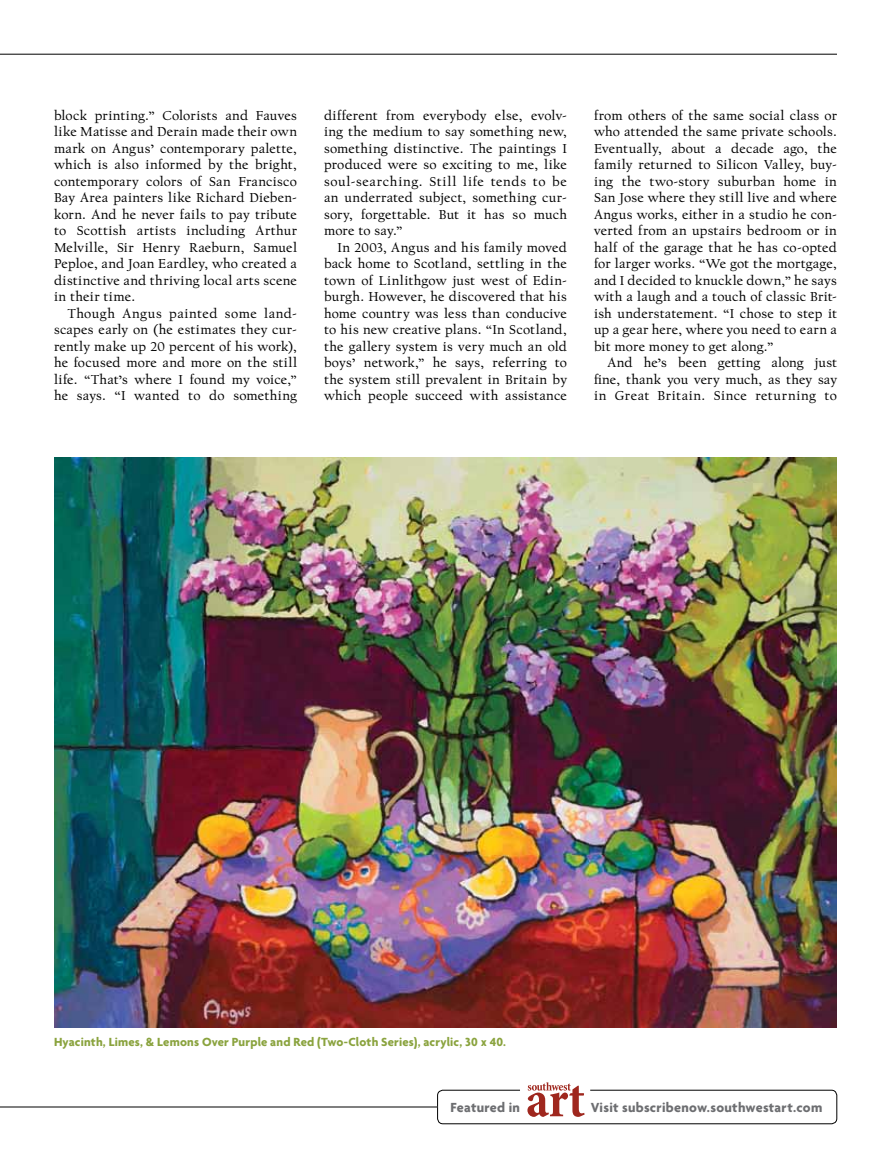
<style>
.page{position:relative;width:891px;height:1161px;background:#fff}
.page>*{position:absolute;margin:0;border:0;box-sizing:border-box;transform-origin:0 0}
.t1{font:700 14.25px "Agenda";letter-spacing:.02em;color:#6d6e71}
.t2{font:13.5px/16.5px "Californian FB Text";letter-spacing:.02em;color:#000;text-align:justify}
.t3{font:700 12.75px "Agenda";letter-spacing:.015em;color:#8aa33e}
</style>
<div class="page">
<img style="left:54px;top:458px;width:783px;height:569px">
<hr style="left:0;top:54px;width:837px;height:1px;background:#000">
<hr style="left:0;top:1107px;width:437px;height:1px;background:#000">
<svg style="left:437px;top:1082px;width:400px;height:42px"></svg>
<p class="t2" style="left:54px;top:108px;width:245px">block printing.” Colorists and Fauves like Matisse and Derain made their own mark on Angus’ contemporary palette, which is also informed by the bright, contemporary colors of San Francisco Bay Area painters like Richard Dieben&shy;korn. And he never fails to pay tribute to Scottish artists including Arthur Melville, Sir Henry Raeburn, Samuel Peploe, and Joan Eardley, who created a distinctive and thriving local arts scene in their time.</p>
<p class="t2" style="left:54px;top:306px;width:245px;text-indent:14px">Though Angus painted some land&shy;scapes early on (he estimates they cur&shy;rently make up 20 percent of his work), he focused more and more on the still life. “That’s where I found my voice,” he says. “I wanted to do something</p>
<p class="t2" style="left:324px;top:108px;width:245px">different from everybody else, evolv&shy;ing the medium to say something new, something distinctive. The paintings I produced were so exciting to me, like soul-searching. Still life tends to be an underrated subject, something cur&shy;sory, forgettable. But it has so much more to say.”</p>
<p class="t2" style="left:324px;top:240px;width:245px;text-indent:14px">In 2003, Angus and his family moved back home to Scotland, settling in the town of Linlithgow just west of Edin&shy;burgh. However, he discovered that his home country was less than conducive to his new creative plans. “In Scotland, the gallery system is very much an old boys’ network,” he says, referring to the system still prevalent in Britain by which people succeed with assistance</p>
<p class="t2" style="left:594px;top:107px;width:245px">from others of the same social class or who attended the same private schools.<br>Eventually, about a decade ago, the family returned to Silicon Valley, buy&shy;ing the two-story suburban home in San Jose where they still live and where Angus works, either in a studio he con&shy;verted from an upstairs bedroom or in half of the garage that he has co-opted for larger works. “We got the mortgage, and I decided to knuckle down,” he says with a laugh and a touch of classic Brit&shy;ish understatement. “I chose to step it up a gear here, where you need to earn a bit more money to get along.”</p>
<p class="t2" style="left:594px;top:355px;width:245px;text-indent:14px">And he’s been getting along just fine, thank you very much, as they say in Great Britain. Since returning to</p>
<p class="t3" style="left:54px;top:1034px;width:454px">Hyacinth, Limes, &amp; Lemons Over Purple and Red (Two-Cloth Series), acrylic, 30 x 40.</p>
<p class="t1" style="left:451px;top:1098px;width:71px">Featured in</p>
<p class="t1" style="left:591px;top:1098px;width:233px">Visit subscribenow.southwestart.com</p>
</div>
